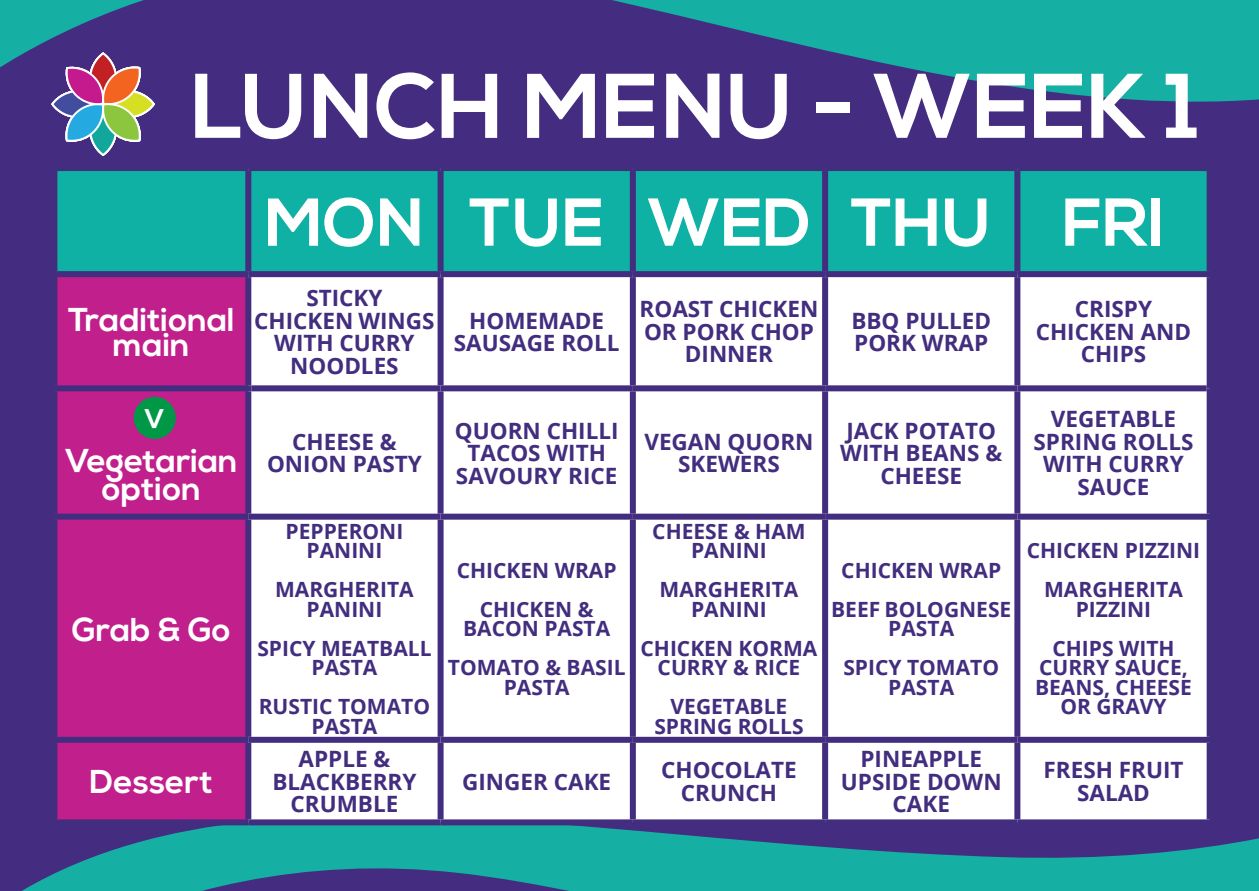
<style>
.page{position:relative;width:1259px;height:891px;background:#442d81}
.page>*{position:absolute;margin:0;border:0;box-sizing:border-box;transform-origin:0 0}
.t1{font:700 91.5px "Nexa";color:#fff}
.t2{font:700 67.5px "Nexa";color:#fff}
.t3{font:700 33px/25.5px "Nexa";color:#fff;text-align:center}
.t4{font:700 27px "Nexa";color:#fff}
.t5{font:700 22.5px/22.5px "Open Sans";color:#422d7f;text-align:center}
.t6{font:700 21px/19.5px "Open Sans";color:#422d7f;text-align:center}
</style>
<div class="page">
<svg style="left:0;top:0;width:1259px;height:102px"></svg>
<svg style="left:22px;top:825px;width:1237px;height:66px;fill:#15b0a3"></svg>
<div style="left:57px;top:171px;width:1149px;height:100px;background:#0eb1a4"></div>
<div style="left:57px;top:277px;width:188px;height:542px;background:#c11f8c"></div>
<div style="left:251px;top:277px;width:955px;height:542px;background:#fff"></div>
<div style="left:636px;top:391px;width:186px;height:346px;background:#fff"></div>
<div style="left:251px;top:385px;width:189px;height:6px;background:#422d7f"></div>
<div style="left:248px;top:513px;width:192px;height:6px;background:#422d7f"></div>
<div style="left:248px;top:737px;width:192px;height:6px;background:#422d7f"></div>
<div style="left:437px;top:743px;width:6px;height:76px;background:#422d7f"></div>
<div style="left:51px;top:513px;width:197px;height:6px;background:#422d7f"></div>
<div style="left:51px;top:737px;width:197px;height:6px;background:#422d7f"></div>
<div style="left:440px;top:385px;width:193px;height:6px;background:#422d7f"></div>
<div style="left:437px;top:391px;width:6px;height:122px;background:#422d7f"></div>
<div style="left:440px;top:513px;width:193px;height:6px;background:#422d7f"></div>
<div style="left:437px;top:519px;width:6px;height:218px;background:#422d7f"></div>
<div style="left:440px;top:737px;width:193px;height:6px;background:#422d7f"></div>
<div style="left:633px;top:385px;width:192px;height:6px;background:#422d7f"></div>
<div style="left:630px;top:391px;width:6px;height:122px;background:#422d7f"></div>
<div style="left:633px;top:513px;width:192px;height:6px;background:#422d7f"></div>
<div style="left:630px;top:519px;width:6px;height:218px;background:#422d7f"></div>
<div style="left:633px;top:737px;width:192px;height:6px;background:#422d7f"></div>
<div style="left:630px;top:743px;width:6px;height:76px;background:#422d7f"></div>
<div style="left:825px;top:385px;width:192px;height:6px;background:#422d7f"></div>
<div style="left:822px;top:391px;width:6px;height:122px;background:#422d7f"></div>
<div style="left:825px;top:513px;width:192px;height:6px;background:#422d7f"></div>
<div style="left:822px;top:519px;width:6px;height:218px;background:#422d7f"></div>
<div style="left:825px;top:737px;width:192px;height:6px;background:#422d7f"></div>
<div style="left:822px;top:743px;width:6px;height:76px;background:#422d7f"></div>
<div style="left:1017px;top:385px;width:189px;height:6px;background:#422d7f"></div>
<div style="left:1014px;top:391px;width:6px;height:122px;background:#422d7f"></div>
<div style="left:1017px;top:513px;width:195px;height:6px;background:#422d7f"></div>
<div style="left:1014px;top:519px;width:6px;height:218px;background:#422d7f"></div>
<div style="left:1017px;top:737px;width:195px;height:6px;background:#422d7f"></div>
<div style="left:1014px;top:743px;width:6px;height:76px;background:#422d7f"></div>
<div style="left:1014px;top:171px;width:6px;height:100px;background:#422d7f"></div>
<div style="left:1014px;top:277px;width:6px;height:108px;background:#422d7f"></div>
<div style="left:630px;top:277px;width:6px;height:108px;background:#422d7f"></div>
<div style="left:822px;top:277px;width:6px;height:108px;background:#422d7f"></div>
<div style="left:437px;top:171px;width:6px;height:100px;background:#422d7f"></div>
<div style="left:630px;top:171px;width:6px;height:100px;background:#422d7f"></div>
<div style="left:822px;top:171px;width:6px;height:100px;background:#422d7f"></div>
<div style="left:437px;top:277px;width:6px;height:108px;background:#422d7f"></div>
<div style="left:245px;top:171px;width:6px;height:100px;background:#422d7f"></div>
<div style="left:51px;top:385px;width:200px;height:6px;background:#422d7f"></div>
<div style="left:134px;top:397px;width:42px;height:42px;background:#009847;border-radius:50%"></div>
<svg style="left:51px;top:52px;width:104px;height:104px"></svg>
<p class="t1" style="left:191px;top:53px;width:1010px">LUNCH MENU - WEEK 1</p>
<p class="t3" style="left:68px;top:308px;width:168px">Traditional main</p>
<p class="t4" style="left:145px;top:403px;width:22px">V</p>
<p class="t3" style="left:65px;top:447px;width:174px;line-height:28.5px">Vegetarian option</p>
<p class="t3" style="left:72px;top:617px;width:161px">Grab &amp; Go</p>
<p class="t3" style="left:90px;top:770px;width:125px">Dessert</p>
<p class="t2" style="left:265px;top:183px;width:161px">MON</p>
<p class="t2" style="left:469px;top:183px;width:137px">TUE</p>
<p class="t2" style="left:647px;top:183px;width:165px">WED</p>
<p class="t2" style="left:851px;top:183px;width:143px">THU</p>
<p class="t2" style="left:1062px;top:183px;width:104px">FRI</p>
<p class="t5" style="left:254px;top:286px;width:182px">STICKY<br>CHICKEN WINGS<br>WITH CURRY<br>NOODLES</p>
<p class="t5" style="left:454px;top:309px;width:167px">HOMEMADE<br>SAUSAGE ROLL</p>
<p class="t5" style="left:639px;top:297px;width:180px;text-align:left">ROAST CHICKEN<br>OR PORK CHOP</p>
<p class="t5" style="left:685px;top:342px;width:90px">DINNER</p>
<p class="t5" style="left:851px;top:309px;width:141px;text-align:left">BBQ PULLED<br>PORK WRAP</p>
<p class="t5" style="left:1036px;top:297px;width:157px">CRISPY<br>CHICKEN AND<br>CHIPS</p>
<p class="t5" style="left:267px;top:430px;width:156px">CHEESE &amp;<br>ONION PASTY</p>
<p class="t5" style="left:455px;top:418px;width:165px">QUORN CHILLI<br>TACOS WITH<br>SAVOURY RICE</p>
<p class="t5" style="left:644px;top:430px;width:171px">VEGAN QUORN<br>SKEWERS</p>
<p class="t5" style="left:840px;top:418px;width:163px">JACK POTATO<br>WITH BEANS &amp;<br>CHEESE</p>
<p class="t5" style="left:1033px;top:407px;width:161px">VEGETABLE<br>SPRING ROLLS<br>WITH CURRY<br>SAUCE</p>
<p class="t6" style="left:286px;top:521px;width:119px">PEPPERONI<br>PANINI</p>
<p class="t6" style="left:275px;top:579px;width:140px">MARGHERITA<br>PANINI</p>
<p class="t6" style="left:257px;top:638px;width:176px">SPICY MEATBALL<br>PASTA</p>
<p class="t6" style="left:259px;top:696px;width:173px">RUSTIC TOMATO<br>PASTA</p>
<p class="t5" style="left:272px;top:747px;width:146px">APPLE &amp;<br>BLACKBERRY<br>CRUMBLE</p>
<p class="t6" style="left:457px;top:560px;width:161px">CHICKEN WRAP</p>
<p class="t6" style="left:463px;top:599px;width:149px">CHICKEN &amp;<br>BACON PASTA</p>
<p class="t6" style="left:448px;top:657px;width:179px">TOMATO &amp; BASIL<br>PASTA</p>
<p class="t6" style="left:652px;top:521px;width:155px">CHEESE &amp; HAM<br>PANINI</p>
<p class="t6" style="left:659px;top:579px;width:140px">MARGHERITA<br>PANINI</p>
<p class="t6" style="left:640px;top:638px;width:178px">CHICKEN KORMA<br>CURRY &amp; RICE</p>
<p class="t6" style="left:654px;top:696px;width:151px">VEGETABLE<br>SPRING ROLLS</p>
<p class="t6" style="left:841px;top:560px;width:161px">CHICKEN WRAP</p>
<p class="t6" style="left:831px;top:599px;width:182px">BEEF BOLOGNESE<br>PASTA</p>
<p class="t6" style="left:843px;top:657px;width:157px">SPICY TOMATO<br>PASTA</p>
<p class="t6" style="left:1027px;top:540px;width:175px">CHICKEN PIZZINI</p>
<p class="t6" style="left:1044px;top:579px;width:140px">MARGHERITA<br>PIZZINI</p>
<p class="t6" style="left:1035px;top:638px;width:158px">CHIPS WITH<br>CURRY SAUCE,<br>BEANS, CHEESE<br>OR GRAVY</p>
<p class="t5" style="left:462px;top:769px;width:151px">GINGER CAKE</p>
<p class="t5" style="left:661px;top:758px;width:137px">CHOCOLATE<br>CRUNCH</p>
<p class="t5" style="left:841px;top:747px;width:162px">PINEAPPLE<br>UPSIDE DOWN<br>CAKE</p>
<p class="t5" style="left:1043px;top:758px;width:141px">FRESH FRUIT<br>SALAD</p>
</div>
